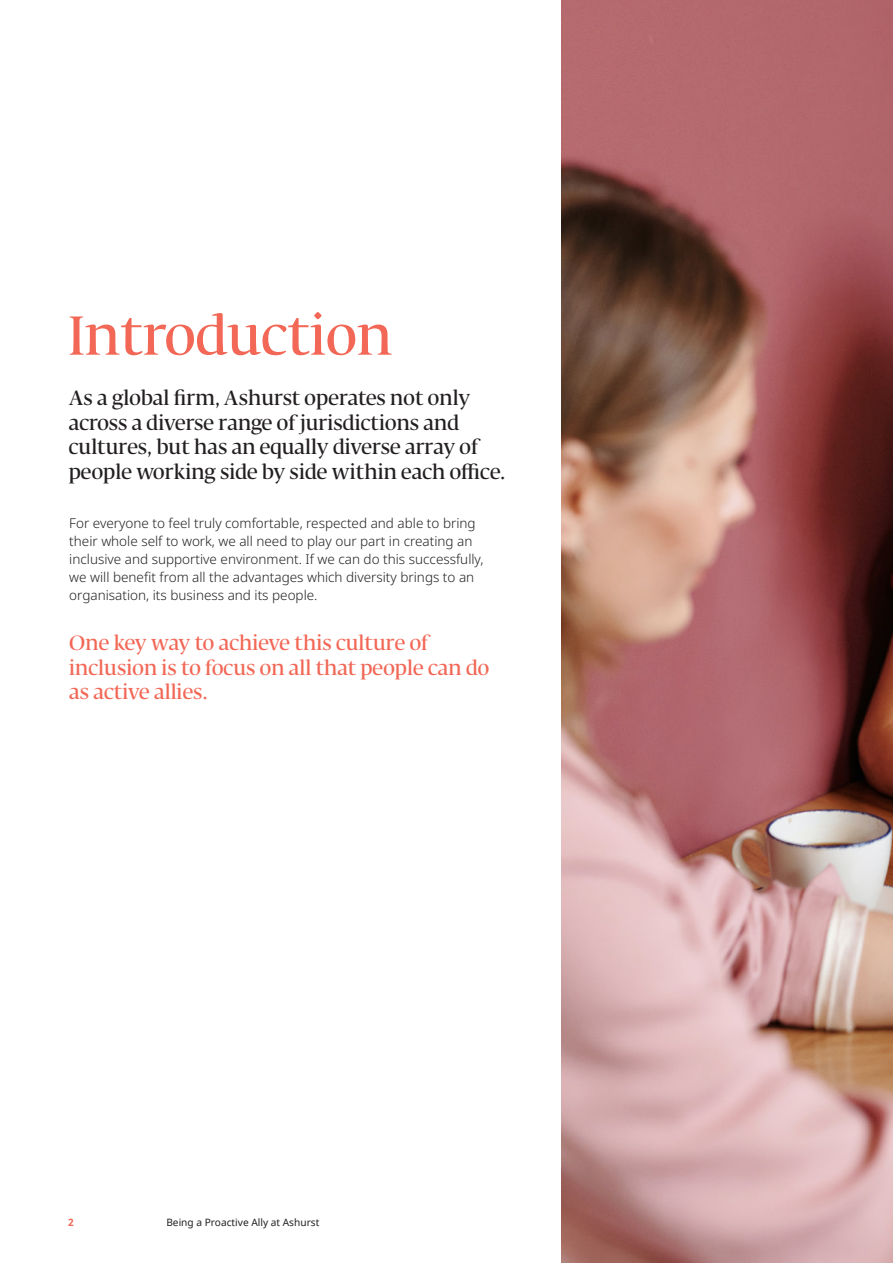
<style>
.page{position:relative;width:893px;height:1263px;background:#fff}
.page>*{position:absolute;margin:0;border:0;box-sizing:border-box;transform-origin:0 0}
.t1{font:500 54px "Fedra Serif Display";letter-spacing:.01em;color:#f26756}
.t2{font:500 20.25px/24.8px "Fedra Serif Display";letter-spacing:.01em;color:#231f20}
.t3{font:500 20.25px/24.8px "Fedra Serif Display";letter-spacing:.01em;color:#f26756}
.t4{font:300 13.5px/18px "Noto Sans";color:#231f20}
.t5{font:10.2px "Noto Sans";color:#231f20}
.t6{font:700 10.2px "Noto Sans";color:#f26756}
</style>
<div class="page">
<img style="left:561px;top:0;width:332px;height:1263px">
<h1 class="t1" style="left:69px;top:304px;width:325px">Introduction</h1>
<h2 class="t2" style="left:69px;top:388px;width:438px">As a global firm, Ashurst operates not only across a diverse range of jurisdictions and cultures, but has an equally diverse array of people working side by side within each office.</h2>
<p class="t4" style="left:69px;top:514px;width:416px">For everyone to feel truly comfortable, respected and able to bring their whole self to work, we all need to play our part in creating an inclusive and supportive environment. If we can do this successfully, we will benefit from all the advantages which diversity brings to an organisation, its business and its people.</p>
<h2 class="t3" style="left:69px;top:633px;width:421px">One key way to achieve this culture of inclusion is to focus on all that people can do as active allies.</h2>
<p class="t6" style="left:68px;top:1215px;width:7px">2</p>
<p class="t5" style="left:166px;top:1215px;width:154px">Being a Proactive Ally at Ashurst</p>
</div>
